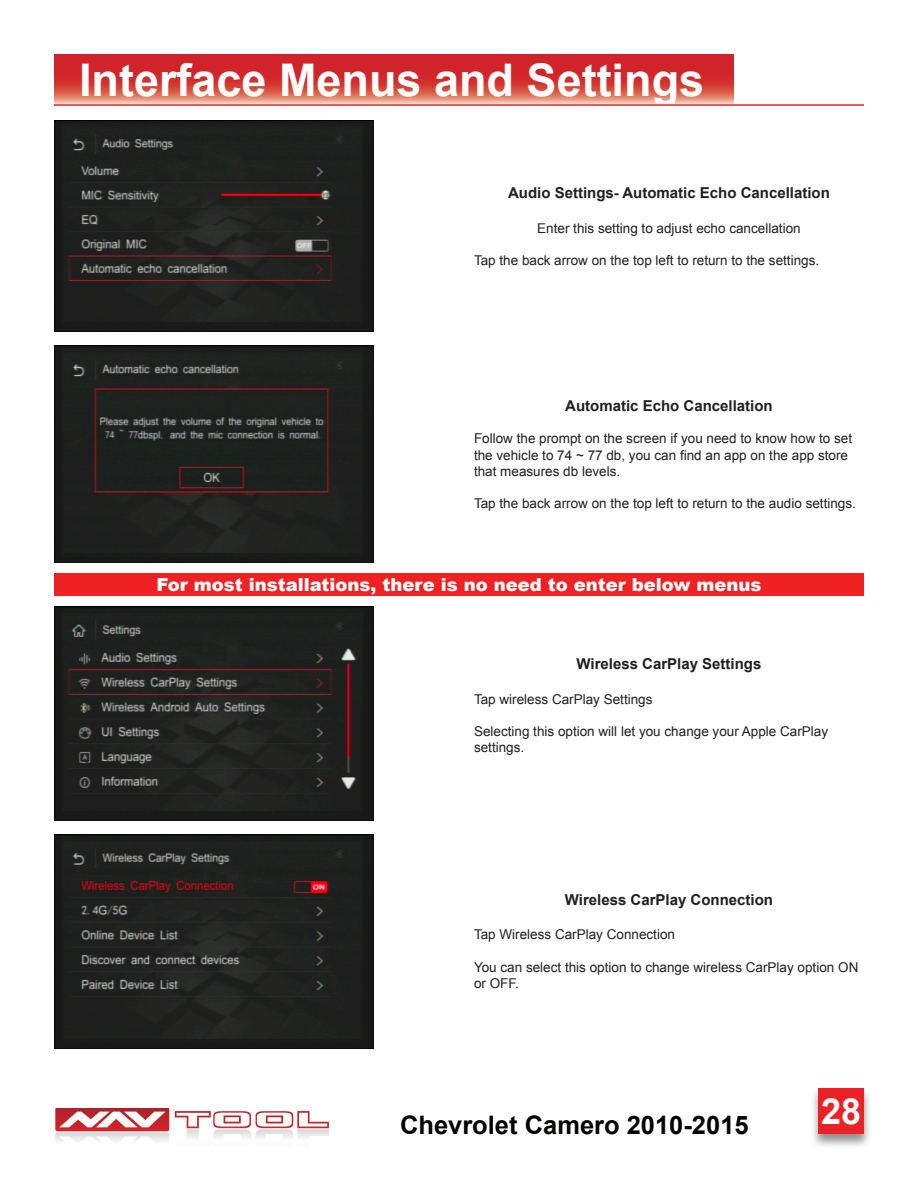
<style>
.page{position:relative;width:918px;height:1188px;background:#fff}
.page>*{position:absolute;margin:0;border:0;box-sizing:border-box;transform-origin:0 0}
.t1{font:700 45px "Arial";color:#fff}
.t2{font:700 36px "Arial";color:#fff}
.t3{font:700 25.5px "Arial";color:#040503}
.t4{font:900 18px "Arial";color:#fff}
.t5{font:700 15px "Arial";color:#231f20}
.Text{font:13.5px/16.2px "Arial";color:#231f20}
</style>
<div class="page">
<img style="left:55px;top:1108px;width:275px;height:34px">
<div style="left:810px;top:1087px;width:62px;height:62px;background:#231f20;opacity:.5"></div>
<div style="left:818px;top:1088px;width:46px;height:46px;background:#ea2127"></div>
<img style="left:54px;top:606px;width:320px;height:214px">
<img style="left:54px;top:346px;width:320px;height:216px">
<img style="left:54px;top:121px;width:320px;height:211px">
<img style="left:54px;top:834px;width:320px;height:214px">
<svg style="left:54px;top:54px;width:679px;height:50px;background:#d74540"></svg>
<hr style="left:54px;top:104px;width:810px;height:2px;background:#ea2127">
<div style="left:54px;top:573px;width:810px;height:22px;background:#ee2123"></div>
<p class="t1" style="left:79px;top:50px;width:627px">Interface Menus and Settings</p>
<p class="t5" style="left:508px;top:183px;width:323px">Audio Settings- Automatic Echo Cancellation</p>
<p class="Text" style="left:537px;top:220px;width:265px">Enter this setting to adjust echo cancellation</p>
<p class="Text" style="left:474px;top:252px;width:347px">Tap the back arrow on the top left to return to the settings.</p>
<p class="t5" style="left:565px;top:396px;width:209px">Automatic Echo Cancellation</p>
<p class="Text" style="left:474px;top:431px;width:380px">Follow the prompt on the screen if you need to know how to set the vehicle to 74 ~ 77 db, you can find an app on the app store that measures db levels.</p>
<p class="Text" style="left:474px;top:495px;width:383px">Tap the back arrow on the top left to return to the audio settings.</p>
<p class="t4" style="left:156px;top:571px;width:607px">For most installations, there is no need to enter below menus</p>
<p class="t5" style="left:577px;top:654px;width:186px">Wireless CarPlay Settings</p>
<p class="Text" style="left:474px;top:691px;width:180px">Tap wireless CarPlay Settings</p>
<p class="Text" style="left:474px;top:723px;width:356px">Selecting this option will let you change your Apple CarPlay settings.</p>
<p class="t5" style="left:565px;top:890px;width:210px">Wireless CarPlay Connection</p>
<p class="Text" style="left:474px;top:927px;width:203px">Tap Wireless CarPlay Connection</p>
<p class="Text" style="left:474px;top:959px;width:386px">You can select this option to change wireless CarPlay option ON or OFF.</p>
<h3 class="t3" style="left:400px;top:1108px;width:350px">Chevrolet Camero 2010-2015</h3>
<h2 class="t2" style="left:821px;top:1088px;width:42px">28</h2>
</div>
